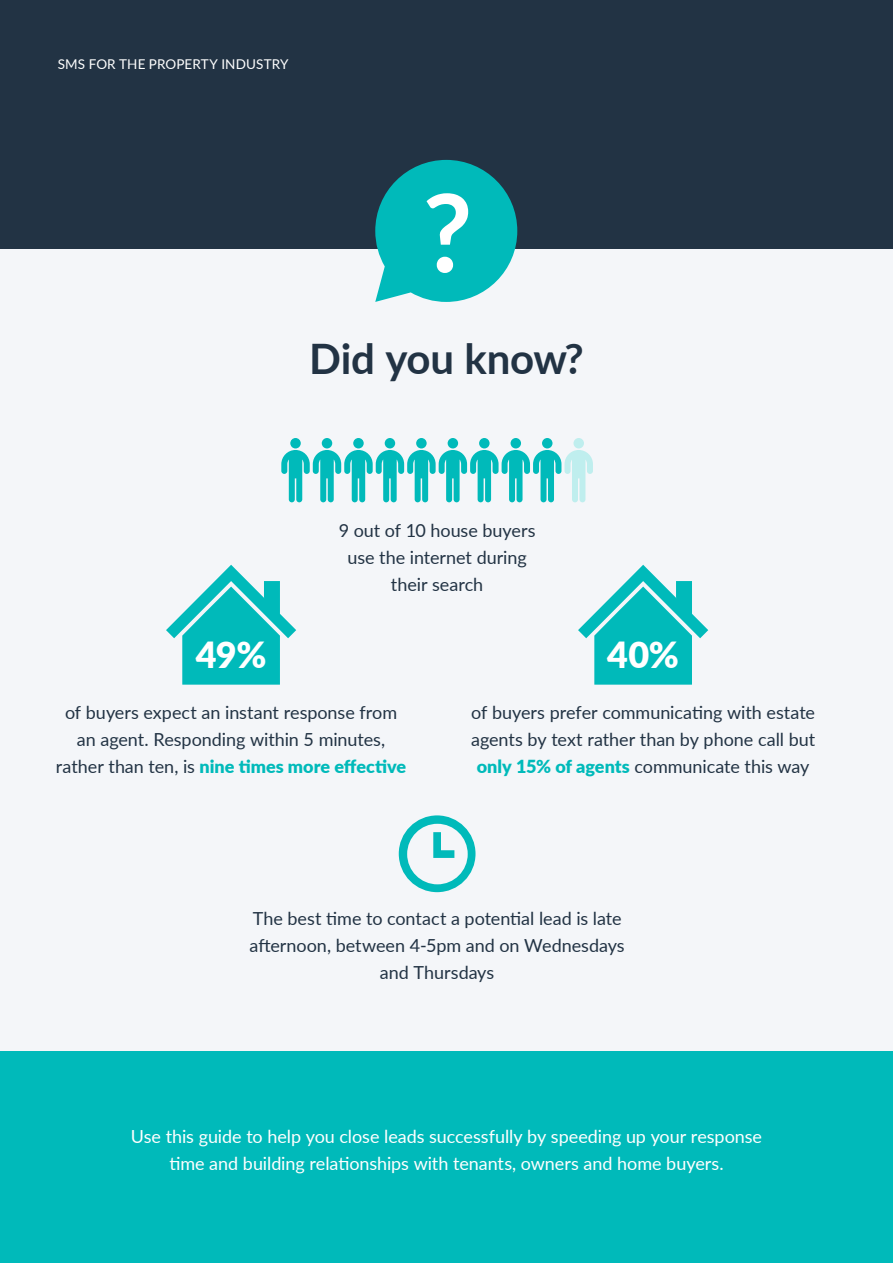
<style>
.page{position:relative;width:893px;height:1263px;background:#fff}
.page>*{position:absolute;margin:0;border:0;box-sizing:border-box;transform-origin:0 0}
.t1{font:700 108px "Lato";color:#fff}
.t2{font:700 42px "Lato";letter-spacing:-.005em;color:#234}
.t3{font:900 36px "Lato";color:#fff}
.t4{font:18px/27px "Lato";letter-spacing:-.005em;color:#234;text-align:center}
.t5{font:18px/27px "Lato";letter-spacing:-.005em;color:#fff;text-align:center}
.t6{font:13.5px "Lato";letter-spacing:.01em;color:#fff}
.s1{font-weight:900;color:#00baba}
</style>
<div class="page">
<div style="left:0;top:0;width:893px;height:250px;background:#234"></div>
<div style="left:0;top:250px;width:893px;height:1013px;background:#f4f6f9"></div>
<div style="left:0;top:1051px;width:893px;height:212px;background:#00baba"></div>
<svg style="left:375px;top:160px;width:142px;height:142px"></svg>
<div style="left:290px;top:438px;width:11px;height:10px;background:#00baba;border-radius:50%"></div>
<div style="left:322px;top:438px;width:10px;height:10px;background:#00baba;border-radius:50%"></div>
<div style="left:353px;top:438px;width:11px;height:10px;background:#00baba;border-radius:50%"></div>
<div style="left:385px;top:438px;width:10px;height:10px;background:#00baba;border-radius:50%"></div>
<div style="left:416px;top:438px;width:11px;height:10px;background:#00baba;border-radius:50%"></div>
<div style="left:448px;top:438px;width:10px;height:10px;background:#00baba;border-radius:50%"></div>
<div style="left:479px;top:438px;width:11px;height:10px;background:#00baba;border-radius:50%"></div>
<div style="left:573px;top:438px;width:11px;height:10px;background:#bfeeee;border-radius:50%"></div>
<div style="left:511px;top:438px;width:10px;height:10px;background:#00baba;border-radius:50%"></div>
<svg style="left:281px;top:450px;width:312px;height:52px"></svg>
<div style="left:542px;top:438px;width:10px;height:10px;background:#00baba;border-radius:50%"></div>
<svg style="left:399px;top:815px;width:76px;height:77px"></svg>
<svg style="left:578px;top:565px;width:130px;height:120px"></svg>
<svg style="left:166px;top:565px;width:130px;height:120px"></svg>
<p class="t6" style="left:58px;top:54px;width:232px">SMS FOR THE PROPERTY INDUSTRY</p>
<h1 class="t1" style="left:423px;top:153px;width:51px">?</h1>
<h2 class="t2" style="left:309px;top:328px;width:276px">Did you know?</h2>
<h3 class="t3" style="left:196px;top:628px;width:72px">49%</h3>
<p class="t4" style="left:339px;top:516px;width:198px">9 out of 10 house buyers use the internet during their search</p>
<h3 class="t3" style="left:607px;top:628px;width:73px">40%</h3>
<p class="t4" style="left:56px;top:699px;width:352px">of buyers expect an instant response from an agent. Responding within 5 minutes, rather than ten, is <span class="s1">nine times more effective</span></p>
<p class="t4" style="left:471px;top:699px;width:345px">of buyers prefer communicating with estate agents by text rather than by phone call but <span class="s1">only 15% of agents</span> communicate this way</p>
<p class="t4" style="left:250px;top:905px;width:377px">The best time to contact a potential lead is late afternoon, between 4-5pm and on Wednesdays and Thursdays</p>
<p class="t5" style="left:131px;top:1122px;width:633px">Use this guide to help you close leads successfully by speeding up your response time and building relationships with tenants, owners and home buyers.</p>
</div>
